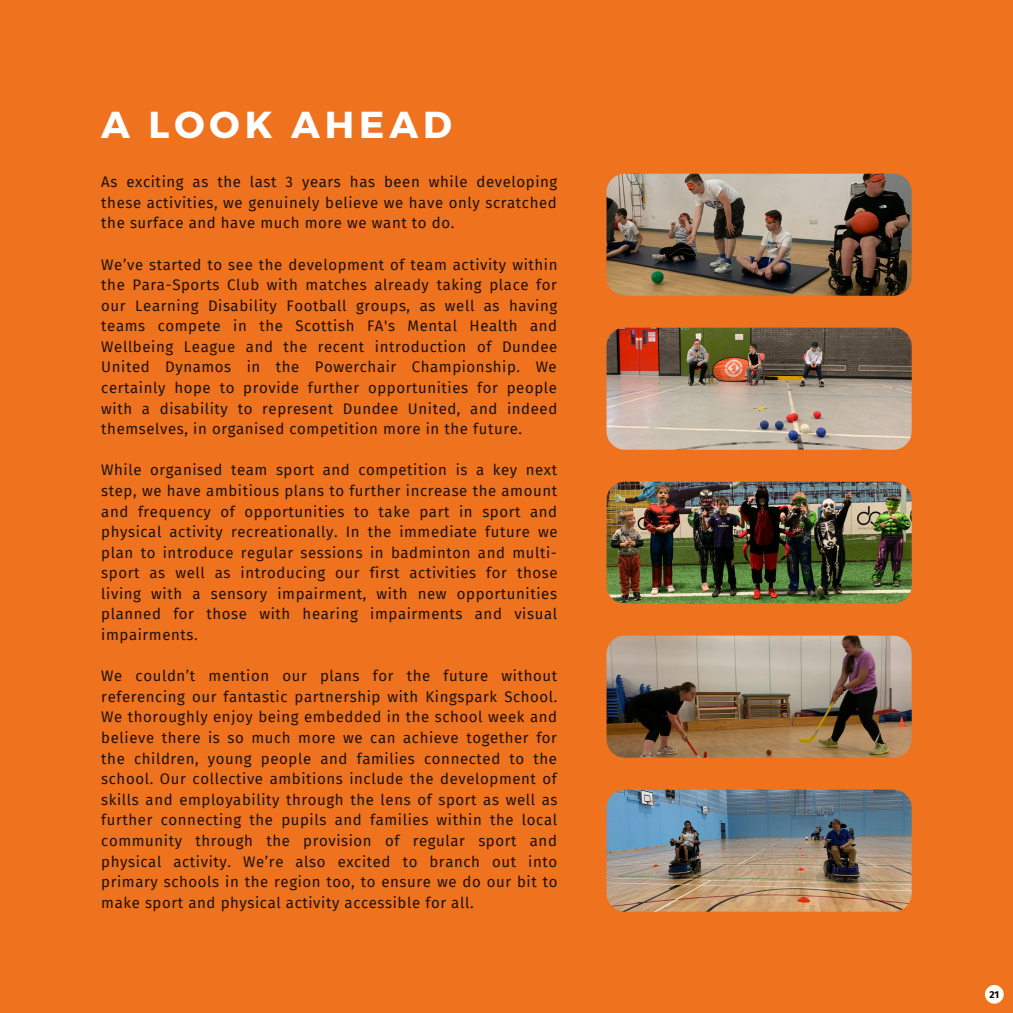
<style>
.page{position:relative;width:1013px;height:1013px;background:#fff}
.page>*{position:absolute;margin:0;border:0;box-sizing:border-box;transform-origin:0 0}
.t1{font:700 37.5px "Montserrat";letter-spacing:.13em;color:#fff}
.t2{font:15px/20.6px "Fira Sans";letter-spacing:.04em;color:#1b1109;text-align:justify}
.t3{font:700 10px "Fira Sans";color:#000}
</style>
<div class="page">
<div style="left:0;top:0;width:1012px;height:1012px;background:#ef721e"></div>
<img style="left:606px;top:174px;width:305px;height:122px;border-radius:18px">
<img style="left:606px;top:328px;width:305px;height:122px;border-radius:18px">
<img style="left:606px;top:481px;width:305px;height:122px;border-radius:18px">
<img style="left:606px;top:789px;width:305px;height:122px;border-radius:18px">
<img style="left:606px;top:635px;width:305px;height:122px;border-radius:18px">
<div style="left:984px;top:984px;width:19px;height:19px;background:#fffdf1;border-radius:50%"></div>
<h1 class="t1" style="left:101px;top:101px;width:352px">A LOOK AHEAD</h1>
<p class="t2" style="left:101px;top:172px;width:457px">As exciting as the last 3 years has been while developing these activities, we genuinely believe we have only scratched the surface and have much more we want to do.</p>
<p class="t2" style="left:101px;top:254px;width:457px">We’ve started to see the development of team activity within the Para-Sports Club with matches already taking place for our Learning Disability Football groups, as well as having teams compete in the Scottish FA's Mental Health and Wellbeing League and the recent introduction of Dundee United Dynamos in the Powerchair Championship. We certainly hope to provide further opportunities for people with a disability to represent Dundee United, and indeed themselves, in organised competition more in the future.</p>
<p class="t2" style="left:101px;top:460px;width:458px">While organised team sport and competition is a key next step, we have ambitious plans to further increase the amount and frequency of opportunities to take part in sport and physical activity recreationally. In the immediate future we plan to introduce regular sessions in badminton and multi&shy;sport as well as introducing our first activities for those living with a sensory impairment, with new opportunities planned for those with hearing impairments and visual impairments.</p>
<p class="t2" style="left:101px;top:666px;width:458px">We couldn’t mention our plans for the future without referencing our fantastic partnership with Kingspark School.<br>We thoroughly enjoy being embedded in the school week and believe there is so much more we can achieve together for the children, young people and families connected to the school. Our collective ambitions include the development of skills and employability through the lens of sport as well as further connecting the pupils and families within the local community through the provision of regular sport and physical activity. We’re also excited to branch out into primary schools in the region too, to ensure we do our bit to make sport and physical activity accessible for all.</p>
<p class="t3" style="left:989px;top:988px;width:11px">21</p>
</div>
